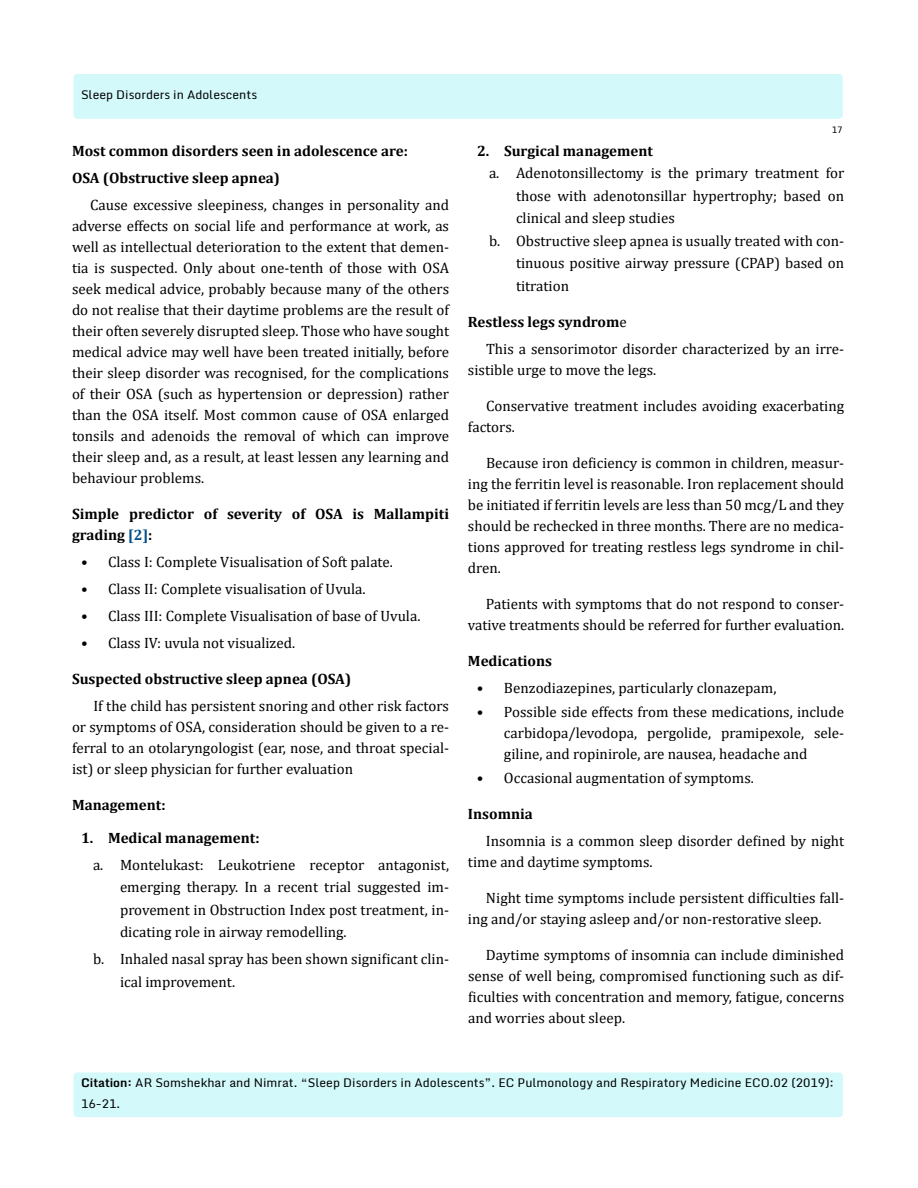
<style>
.page{position:relative;width:918px;height:1188px;background:#fff}
.page>*{position:absolute;margin:0;border:0;box-sizing:border-box;transform-origin:0 0}
.t1{font:15px/21px "Cambria";color:#000;text-align:justify}
.t2{font:700 15px/27px "Cambria";color:#000}
.t3{font:12px/21px "Monda";color:#000}
.t4{font:9px "Monda";color:#000}
.s1{color:#035089}
.s2{font-weight:700}
</style>
<div class="page">
<div style="left:73px;top:73px;width:770px;height:47px;background:#d3f9fa;border-radius:4px"></div>
<div style="left:72px;top:72px;width:772px;height:48px;border:2px solid #fff;border-radius:4px"></div>
<div style="left:73px;top:1072px;width:771px;height:46px;background:#d3f9fa;border-radius:4px"></div>
<div style="left:72px;top:1071px;width:772px;height:48px;border:2px solid #fff;border-radius:4px"></div>
<p class="t3" style="left:81px;top:85px;width:178px">Sleep Disorders in Adolescents</p>
<p class="t2" style="left:72px;top:137px;width:338px">Most common disorders seen in adolescence are:<br>OSA (Obstructive sleep apnea)</p>
<p class="t1" style="left:72px;top:194px;width:379px;text-indent:18px">Cause excessive sleepiness, changes in personality and adverse effects on social life and performance at work, as well as intellectual deterioration to the extent that demen&shy;tia is suspected. Only about one‐tenth of those with OSA seek medical advice, probably because many of the others do not realise that their daytime problems are the result of their often severely disrupted sleep. Those who have sought medical advice may well have been treated initially, before their sleep disorder was recognised, for the complications of their OSA (such as hypertension or depression) rather than the OSA itself. Most common cause of OSA enlarged tonsils and adenoids the removal of which can improve their sleep and, as a result, at least lessen any learning and behaviour problems.</p>
<p class="t2" style="left:72px;top:503px;width:379px;line-height:21px">Simple predictor of severity of OSA is Mallampiti grading <span class="s1">[2]</span>:</p>
<p class="t1" style="left:81px;top:551px;width:314px">• Class I: Complete Visualisation of Soft palate.</p>
<p class="t1" style="left:81px;top:578px;width:286px">• Class II: Complete visualisation of Uvula.</p>
<p class="t1" style="left:81px;top:605px;width:341px">• Class III: Complete Visualisation of base of Uvula.</p>
<p class="t1" style="left:81px;top:632px;width:216px">• Class IV: uvula not visualized.</p>
<p class="t2" style="left:72px;top:665px;width:281px">Suspected obstructive sleep apnea (OSA)</p>
<p class="t1" style="left:72px;top:695px;width:379px;text-indent:21px">If the child has persistent snoring and other risk factors or symptoms of OSA, consideration should be given to a re&shy;ferral to an otolaryngologist (ear, nose, and throat special&shy;ist) or sleep physician for further evaluation</p>
<p class="t2" style="left:72px;top:791px;width:95px">Management:</p>
<p class="t2" style="left:81px;top:824px;width:180px">1. Medical management:</p>
<p class="t1" style="left:120px;top:853px;width:331px;line-height:22.5px;text-indent:-27px">a. Montelukast: Leukotriene receptor antagonist, emerging therapy. In a recent trial suggested im&shy;provement in Obstruction Index post treatment, in&shy;dicating role in airway remodelling.</p>
<p class="t1" style="left:120px;top:948px;width:331px;line-height:22.5px;text-indent:-27px">b. Inhaled nasal spray has been shown significant clin&shy;ical improvement.</p>
<p class="t4" style="left:832px;top:123px;width:12px">17</p>
<p class="t2" style="left:477px;top:137px;width:178px">2. Surgical management</p>
<p class="t1" style="left:489px;top:162px;width:357px">a. Adenotonsillectomy is the primary treatment for</p>
<p class="t1" style="left:516px;top:185px;width:330px">those with adenotonsillar hypertrophy; based on</p>
<p class="t1" style="left:516px;top:207px;width:160px">clinical and sleep studies</p>
<p class="t1" style="left:489px;top:230px;width:357px">b. Obstructive sleep apnea is usually treated with con-</p>
<p class="t1" style="left:516px;top:252px;width:330px">tinuous positive airway pressure (CPAP) based on</p>
<p class="t1" style="left:516px;top:275px;width:55px">titration</p>
<p class="t1" style="left:486px;top:308px;width:360px;line-height:27px;text-indent:-18px"><span class="s2">Restless legs syndrom</span>e<br>This a sensorimotor disorder characterized by an irre-</p>
<p class="t1" style="left:468px;top:359px;width:190px">sistible urge to move the legs.</p>
<p class="t1" style="left:468px;top:395px;width:378px;text-indent:18px">Conservative treatment includes avoiding exacerbating factors.</p>
<p class="t1" style="left:468px;top:452px;width:378px;text-indent:18px">Because iron deficiency is common in children, measur&shy;ing the ferritin level is reasonable. Iron replacement should be initiated if ferritin levels are less than 50 mcg/L and they should be rechecked in three months. There are no medica&shy;tions approved for treating restless legs syndrome in chil&shy;dren.</p>
<p class="t1" style="left:468px;top:593px;width:378px;text-align:right">Patients with symptoms that do not respond to conser&shy;vative treatments should be referred for further evaluation.</p>
<p class="t2" style="left:468px;top:647px;width:86px">Medications</p>
<p class="t1" style="left:477px;top:677px;width:301px">• Benzodiazepines, particularly clonazepam,</p>
<p class="t1" style="left:504px;top:701px;width:342px;text-indent:-27px">• Possible side effects from these medications, include carbidopa/levodopa, pergolide, pramipexole, sele&shy;giline, and ropinirole, are nausea, headache and</p>
<p class="t1" style="left:477px;top:767px;width:278px">• Occasional augmentation of symptoms.</p>
<p class="t2" style="left:468px;top:800px;width:66px">Insomnia</p>
<p class="t1" style="left:468px;top:830px;width:378px;text-indent:18px">Insomnia is a common sleep disorder defined by night time and daytime symptoms.</p>
<p class="t1" style="left:468px;top:887px;width:378px;text-indent:18px">Night time symptoms include persistent difficulties fall&shy;ing and/or staying asleep and/or non-restorative sleep.</p>
<p class="t1" style="left:468px;top:944px;width:378px;text-indent:18px">Daytime symptoms of insomnia can include diminished sense of well being, compromised functioning such as dif&shy;ficulties with concentration and memory, fatigue, concerns and worries about sleep.</p>
<p class="t3" style="left:81px;top:1073px;width:754px"><span class="s2">Citation:</span> AR Somshekhar and Nimrat. “Sleep Disorders in Adolescents”. EC Pulmonology and Respiratory Medicine ECO.02 (2019):<br>16-21.</p>
</div>
